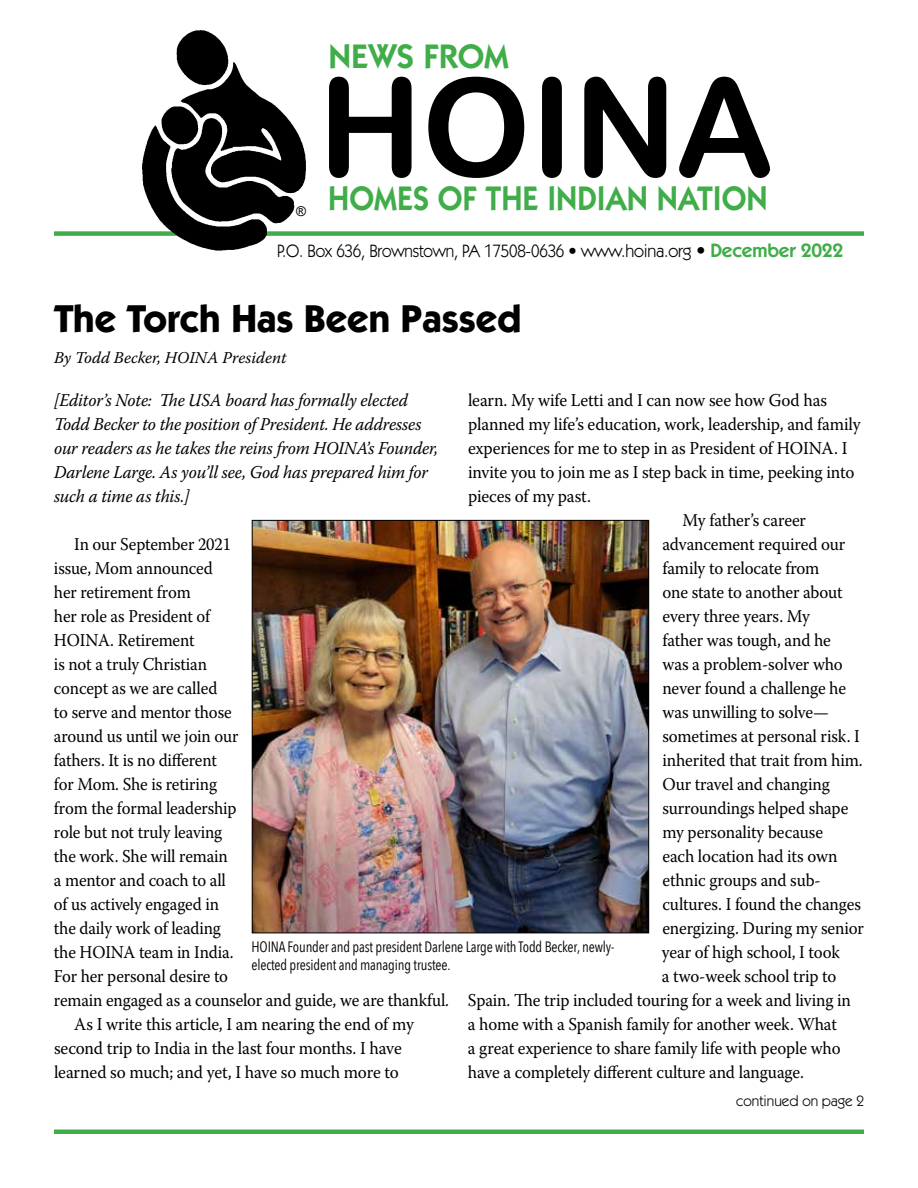
<style>
.page{position:relative;width:918px;height:1188px;background:#fff}
.page>*{position:absolute;margin:0;border:0;box-sizing:border-box;transform-origin:0 0}
.t1{font:136.8px "Arial Rounded MT Bold";color:#000}
.t2{font:700 39px "Itc Kabel";color:#000}
.t3{font:600 34.2px "Itc Kabel";color:#41ad49;scale:.93 1}
.t4{font:600 34.2px "Itc Kabel";color:#41ad49}
.t5{font:18px "Warnock Pro";letter-spacing:-.01em;color:#000;scale:.94 1}
.t6{font:18px "Warnock Pro";letter-spacing:-.01em;color:#000;scale:.93 1}
.t7{font:18px "Warnock Pro";letter-spacing:-.01em;color:#000;scale:.95 1}
.t8{font:italic 18px/24px "Warnock Pro";letter-spacing:-.01em;color:#000;scale:.95 1}
.t9{font:18px "Itc Kabel";letter-spacing:-.01em;color:#000;scale:.94 1}
.t10{font:italic 16.5px "Warnock Pro";color:#000}
.t11{font:15px/18px "Avenir Next Condensed";letter-spacing:-.01em;color:#000;scale:.96 1}
.t12{font:15px "Itc Kabel";color:#000}
.t13{font:13.5px "Arial";color:#000}
.s1{font-size:19.5px}
.s2{font-weight:600;font-size:19.5px;color:#41ad49}
</style>
<div class="page">
<div style="left:54px;top:231px;width:810px;height:5px;background:#41ad49"></div>
<img style="left:133px;top:30px;width:184px;height:221px">
<hr style="left:54px;top:1130px;width:810px;height:4px;background:#41ad49">
<img style="left:254px;top:522px;width:393px;height:409px">
<h3 class="t4" style="left:328px;top:36px;width:182px">NEWS FROM</h3>
<h1 class="t1" style="left:318px;top:47px;width:457px">HOINA</h1>
<h3 class="t3" style="left:328px;top:179px;width:474px">HOMES OF THE INDIAN NATION</h3>
<p class="t9" style="left:277px;top:240px;width:604px">P.O. Box 636, Brownstown, PA 17508-0636 • www.hoina.org <span class="s1">•</span> <span class="s2">December 2022</span></p>
<p class="t13" style="left:296px;top:203px;width:11px">®</p>
<h2 class="t2" style="left:54px;top:295px;width:469px">The Torch Has Been Passed</h2>
<p class="t10" style="left:54px;top:348px;width:234px">By Todd Becker, HOINA President</p>
<p class="t8" style="left:54px;top:388px;width:406px">[Editor’s Note: The USA board has formally elected Todd Becker to the position of President. He addresses our readers as he takes the reins from HOINA’s Founder, Darlene Large. As you’ll see, God has prepared him for such a time as this.]</p>
<p class="t6" style="left:74px;top:534px;width:170px">In our September 2021</p>
<p class="t6" style="left:54px;top:558px;width:172px">issue, Mom announced</p>
<p class="t6" style="left:54px;top:582px;width:149px">her retirement from</p>
<p class="t6" style="left:54px;top:606px;width:169px">her role as President of</p>
<p class="t6" style="left:54px;top:630px;width:153px">HOINA. Retirement</p>
<p class="t6" style="left:54px;top:654px;width:166px">is not a truly Christian</p>
<p class="t6" style="left:54px;top:678px;width:177px">concept as we are called</p>
<p class="t6" style="left:54px;top:702px;width:193px">to serve and mentor those</p>
<p class="t6" style="left:54px;top:726px;width:200px">around us until we join our</p>
<p class="t6" style="left:54px;top:750px;width:177px">fathers. It is no different</p>
<p class="t6" style="left:54px;top:774px;width:177px">for Mom. She is retiring</p>
<p class="t6" style="left:54px;top:798px;width:198px">from the formal leadership</p>
<p class="t6" style="left:54px;top:822px;width:183px">role but not truly leaving</p>
<p class="t6" style="left:54px;top:846px;width:188px">the work. She will remain</p>
<p class="t6" style="left:54px;top:870px;width:186px">a mentor and coach to all</p>
<p class="t6" style="left:54px;top:894px;width:179px">of us actively engaged in</p>
<p class="t6" style="left:54px;top:918px;width:181px">the daily work of leading</p>
<p class="t6" style="left:54px;top:942px;width:195px">the HOINA team in India.</p>
<p class="t6" style="left:54px;top:966px;width:189px">For her personal desire to</p>
<p class="t6" style="left:54px;top:990px;width:426px">remain engaged as a counselor and guide, we are thankful.</p>
<p class="t7" style="left:74px;top:1014px;width:359px">As I write this article, I am nearing the end of my</p>
<p class="t7" style="left:54px;top:1038px;width:368px">second trip to India in the last four months. I have</p>
<p class="t7" style="left:54px;top:1062px;width:365px">learned so much; and yet, I have so much more to</p>
<p class="t7" style="left:468px;top:390px;width:380px">learn. My wife Letti and I can now see how God has</p>
<p class="t7" style="left:468px;top:414px;width:415px">planned my life’s education, work, leadership, and family</p>
<p class="t7" style="left:468px;top:438px;width:401px">experiences for me to step in as President of HOINA. I</p>
<p class="t7" style="left:468px;top:462px;width:408px">invite you to join me as I step back in time, peeking into</p>
<p class="t7" style="left:468px;top:486px;width:131px">pieces of my past.</p>
<p class="t5" style="left:683px;top:510px;width:133px">My father’s career</p>
<p class="t5" style="left:662px;top:534px;width:196px">advancement required our</p>
<p class="t5" style="left:662px;top:558px;width:169px">family to relocate from</p>
<p class="t5" style="left:662px;top:582px;width:194px">one state to another about</p>
<p class="t5" style="left:662px;top:606px;width:158px">every three years. My</p>
<p class="t5" style="left:662px;top:630px;width:181px">father was tough, and he</p>
<p class="t5" style="left:662px;top:654px;width:194px">was a problem-solver who</p>
<p class="t5" style="left:662px;top:678px;width:197px">never found a challenge he</p>
<p class="t5" style="left:662px;top:702px;width:179px">was unwilling to solve—</p>
<p class="t5" style="left:662px;top:726px;width:212px">sometimes at personal risk. I</p>
<p class="t5" style="left:662px;top:750px;width:215px">inherited that trait from him.</p>
<p class="t5" style="left:662px;top:774px;width:180px">Our travel and changing</p>
<p class="t5" style="left:662px;top:798px;width:199px">surroundings helped shape</p>
<p class="t5" style="left:662px;top:822px;width:172px">my personality because</p>
<p class="t5" style="left:662px;top:846px;width:188px">each location had its own</p>
<p class="t5" style="left:662px;top:870px;width:170px">ethnic groups and sub-</p>
<p class="t5" style="left:662px;top:894px;width:213px">cultures. I found the changes</p>
<p class="t5" style="left:662px;top:918px;width:216px">energizing. During my senior</p>
<p class="t5" style="left:662px;top:942px;width:191px">year of high school, I took</p>
<p class="t5" style="left:662px;top:966px;width:187px">a two-week school trip to</p>
<p class="t5" style="left:468px;top:990px;width:409px">Spain. The trip included touring for a week and living in</p>
<p class="t5" style="left:468px;top:1014px;width:394px">a home with a Spanish family for another week. What</p>
<p class="t5" style="left:468px;top:1038px;width:398px">a great experience to share family life with people who</p>
<p class="t5" style="left:468px;top:1062px;width:359px">have a completely different culture and language.</p>
<p class="t12" style="left:736px;top:1092px;width:129px">continued on page 2</p>
<p class="t11" style="left:252px;top:937px;width:379px">HOINA Founder and past president Darlene Large with Todd Becker, newly&shy;elected president and managing trustee.</p>
</div>
